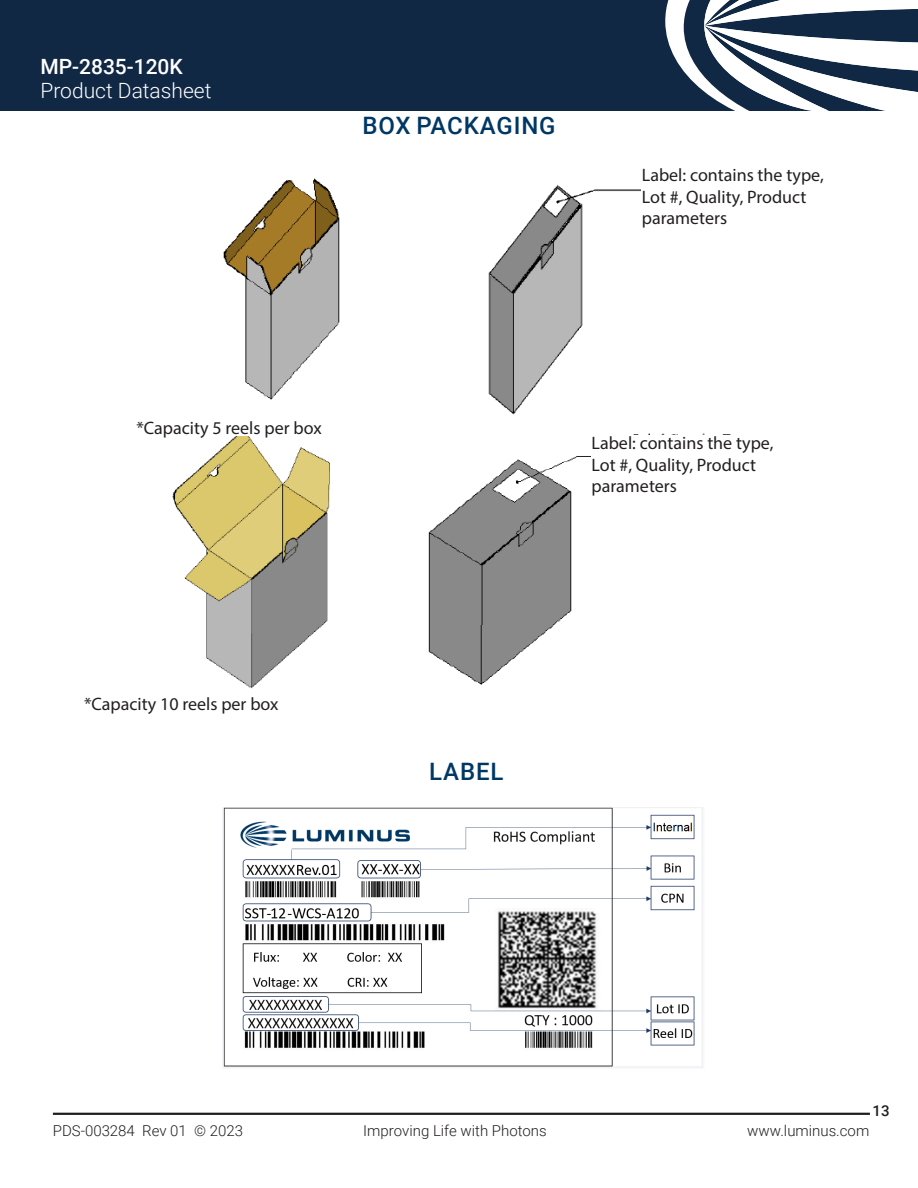
<style>
.page{position:relative;width:918px;height:1188px;background:#fff}
.page>*{position:absolute;margin:0;border:0;box-sizing:border-box;transform-origin:0 0}
.t1{font:500 24px "Roboto";letter-spacing:.035em;color:#003863}
.t2{font:300 21px "Roboto";color:#fff}
.t3{font:500 21px "Roboto";color:#fff}
.t4{font:18px/21.6px "Myriad Pro";color:#231f20}
.DS_Bottom_Folio{font:300 15px "Roboto";color:#231f20}
.DS_Folio_Pg{font:500 15px "Roboto";color:#231f20}
</style>
<div class="page">
<div style="left:0;top:0;width:918px;height:110px;background:#112845"></div>
<svg style="left:665px;top:0;width:253px;height:110px"></svg>
<hr style="left:53px;top:1113px;width:817px;height:2px;background:#231f20">
<img style="left:223px;top:178px;width:418px;height:237px">
<img style="left:172px;top:433px;width:559px;height:256px">
<div style="left:136px;top:420px;width:247px;height:15px;background:#fff"></div>
<div style="left:592px;top:436px;width:192px;height:101px;background:#fff"></div>
<img style="left:223px;top:807px;width:480px;height:261px">
<p class="t3" style="left:40px;top:52px;width:144px">MP-2835-120K</p>
<p class="t2" style="left:40px;top:76px;width:173px">Product Datasheet</p>
<p class="t1" style="left:362px;top:109px;width:195px">BOX PACKAGING</p>
<p class="t4" style="left:642px;top:164px;width:183px">Label: contains the type,<br>Lot #, Quality, Product parameters</p>
<p class="t4" style="left:136px;top:417px;width:187px">*Capacity 5 reels per box</p>
<p class="t4" style="left:592px;top:432px;width:183px">Label: contains the type,<br>Lot #, Quality, Product parameters</p>
<p class="t4" style="left:84px;top:693px;width:196px">*Capacity 10 reels per box</p>
<p class="t1" style="left:429px;top:754px;width:76px">LABEL</p>
<p class="DS_Folio_Pg" style="left:873px;top:1101px;width:19px">13</p>
<p class="DS_Bottom_Folio" style="left:53px;top:1120px;width:192px">PDS-003284 Rev 01 © 2023</p>
<p class="DS_Bottom_Folio" style="left:363px;top:1120px;width:185px">Improving Life with Photons</p>
<p class="DS_Bottom_Folio" style="left:747px;top:1120px;width:124px">www. luminus.com</p>
</div>
